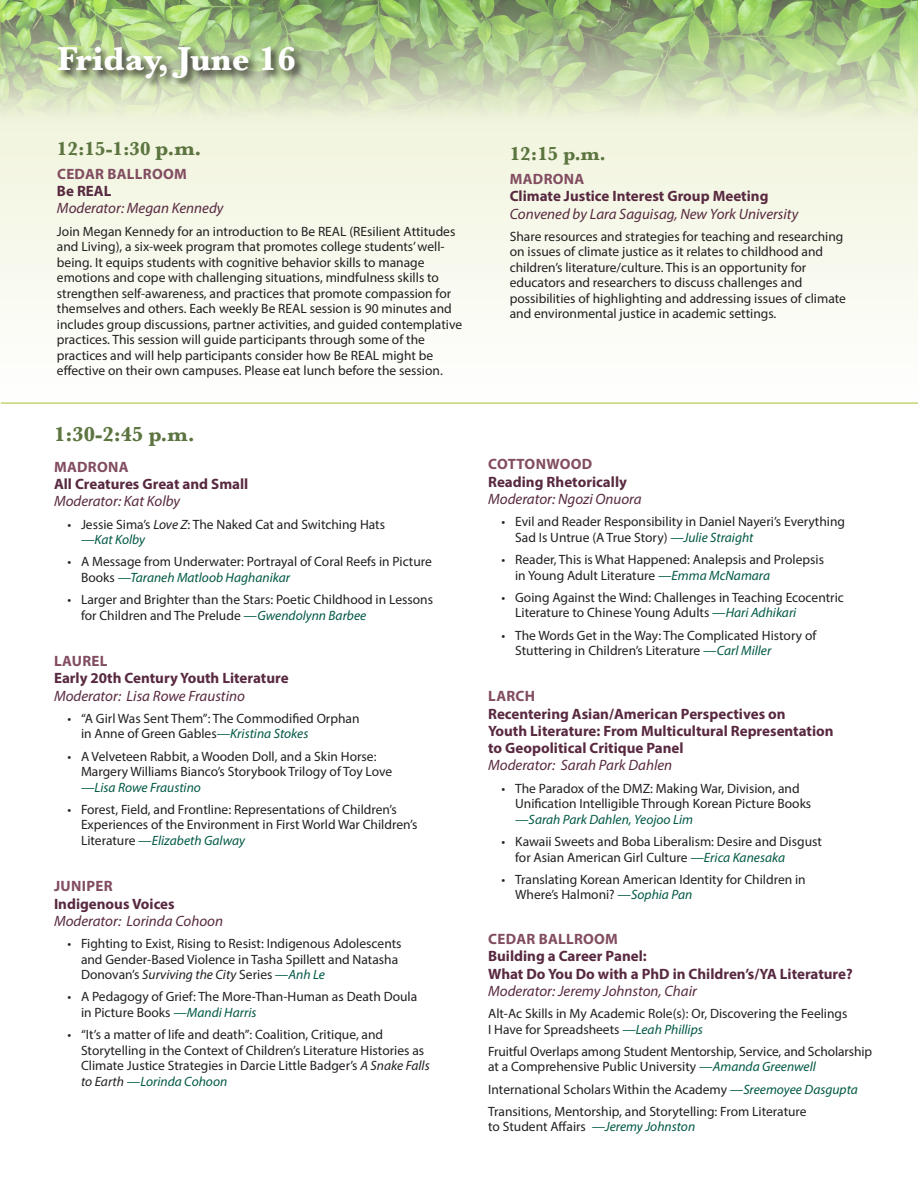
<style>
.page{position:relative;width:918px;height:1188px;background:#fff}
.page>*{position:absolute;margin:0;border:0;box-sizing:border-box;transform-origin:0 0}
.Heading_1{font:700 34.5px "Baskerville";color:#fff}
.body_text{font:700 21px "Baskerville";color:#5c7540}
.Time_subhead{font:700 19.5px "Baskerville";color:#5c7540}
.class_location{font:700 15px/17.2px "Myriad Pro";color:#582940}
.class_location-2{font:italic 15px/17.2px "Myriad Pro";color:#582940}
.body_text-2{font:13.5px/15.6px "Myriad Pro";color:#231f20}
.s1{font-size:21px}
.s2{font-weight:700;font-style:normal;color:#824d61}
.s3{font-weight:700;font-style:normal}
.s4{color:#824d61}
.s5{font-weight:400;font-style:italic}
.s6{font-style:italic}
.s7{font-style:italic;color:#005845}
</style>
<div class="page">
<svg style="left:0;top:119px;width:918px;height:284px;fill:#f8f9ed"></svg>
<img style="left:0;top:0;width:918px;height:119px">
<div style="left:56px;top:44px;width:250px;height:46px;background:#231f20;opacity:.75"></div>
<hr style="left:1px;top:402px;width:917px;height:2px;background:#c6d371">
<hr style="left:0;top:0;width:1px;height:118px;background:#c6d371">
<p class="Heading_1" style="left:57px;top:35px;width:240px">Friday, June 16</p>
<p class="Time_subhead" style="left:57px;top:135px;width:146px">12:15-1:30 <span class="s1">p.m.</span></p>
<p class="class_location-2" style="left:57px;top:165px;width:168px"><span class="s2">CEDAR BALLROOM<br></span><span class="s3">Be REAL<br></span>Moderator: Megan Kennedy</p>
<p class="body_text-2" style="left:57px;top:223px;width:407px">Join Megan Kennedy for an introduction to Be REAL (REsilient Attitudes and Living), a six-week program that promotes college students’ well&shy;being. It equips students with cognitive behavior skills to manage emotions and cope with challenging situations, mindfulness skills to strengthen self-awareness, and practices that promote compassion for themselves and others. Each weekly Be REAL session is 90 minutes and includes group discussions, partner activities, and guided contemplative practices. This session will guide participants through some of the practices and will help participants consider how Be REAL might be effective on their own campuses. Please eat lunch before the session.</p>
<p class="body_text" style="left:54px;top:420px;width:142px">1:30-2:45 p.m.</p>
<p class="class_location" style="left:54px;top:458px;width:196px"><span class="s4">MADRONA<br></span>All Creatures Great and Small<br><span class="s5">Moderator: Kat Kolby</span></p>
<p class="body_text-2" style="left:81px;top:516px;width:306px;text-indent:-14px">• Jessie Sima’s <span class="s6">Love Z</span>: The Naked Cat and Switching Hats <span class="s7">—Kat Kolby</span></p>
<p class="body_text-2" style="left:81px;top:554px;width:352px;text-indent:-14px">• A Message from Underwater: Portrayal of Coral Reefs in Picture<br>Books <span class="s7">—Taraneh Matloob Haghanikar</span></p>
<p class="body_text-2" style="left:81px;top:592px;width:354px;text-indent:-14px">• Larger and Brighter than the Stars: Poetic Childhood in Lessons for Children and The Prelude <span class="s7">—Gwendolynn Barbee</span></p>
<p class="class_location" style="left:54px;top:652px;width:236px"><span class="s4">LAUREL<br></span>Early 20th Century Youth Literature<br><span class="s5">Moderator: Lisa Rowe Fraustino</span></p>
<p class="body_text-2" style="left:81px;top:710px;width:280px;text-indent:-14px">• “A Girl Was Sent Them”: The Commodified Orphan in Anne of Green Gables<span class="s7">—Kristina Stokes</span></p>
<p class="body_text-2" style="left:81px;top:748px;width:313px;text-indent:-14px">• A Velveteen Rabbit, a Wooden Doll, and a Skin Horse:<br>Margery Williams Bianco’s Storybook Trilogy of Toy Love <span class="s7">—Lisa Rowe Fraustino</span></p>
<p class="body_text-2" style="left:81px;top:801px;width:338px;text-indent:-14px">• Forest, Field, and Frontline: Representations of Children’s<br>Experiences of the Environment in First World War Children’s<br>Literature <span class="s7">—Elizabeth Galway</span></p>
<p class="class_location-2" style="left:54px;top:877px;width:171px"><span class="s2">JUNIPER<br></span><span class="s3">Indigenous Voices<br></span>Moderator: Lorinda Cohoon</p>
<p class="body_text-2" style="left:81px;top:936px;width:322px;text-indent:-14px">• Fighting to Exist, Rising to Resist: Indigenous Adolescents and Gender-Based Violence in Tasha Spillett and Natasha<br>Donovan’s <span class="s6">Surviving the City</span> Series <span class="s7">—Anh Le</span></p>
<p class="body_text-2" style="left:81px;top:989px;width:338px;text-indent:-14px">• A Pedagogy of Grief: The More-Than-Human as Death Doula in Picture Books <span class="s7">—Mandi Harris</span></p>
<p class="body_text-2" style="left:81px;top:1027px;width:350px;text-indent:-14px">• “It’s a matter of life and death”: Coalition, Critique, and Storytelling in the Context of Children’s Literature Histories as Climate Justice Strategies in Darcie Little Badger’s <span class="s6">A Snake Falls to Earth</span> <span class="s7">—Lorinda Cohoon</span></p>
<p class="Time_subhead" style="left:510px;top:140px;width:98px">12:15 p.m.</p>
<p class="class_location-2" style="left:510px;top:170px;width:290px"><span class="s2">MADRONA<br></span><span class="s3">Climate Justice Interest Group Meeting<br></span>Convened by Lara Saguisag, New York University</p>
<p class="body_text-2" style="left:510px;top:228px;width:338px">Share resources and strategies for teaching and researching on issues of climate justice as it relates to childhood and children’s literature/culture. This is an opportunity for educators and researchers to discuss challenges and possibilities of highlighting and addressing issues of climate and environmental justice in academic settings.</p>
<p class="class_location-2" style="left:488px;top:456px;width:155px"><span class="s2">COTTONWOOD<br></span><span class="s3">Reading Rhetorically<br></span>Moderator: Ngozi Onuora</p>
<p class="body_text-2" style="left:515px;top:514px;width:331px;text-indent:-14px">• Evil and Reader Responsibility in Daniel Nayeri’s Everything<br>Sad Is Untrue (A True Story) <span class="s7">—Julie Straight</span></p>
<p class="body_text-2" style="left:515px;top:552px;width:310px;text-indent:-14px">• Reader, This is What Happened: Analepsis and Prolepsis in Young Adult Literature <span class="s7">—Emma McNamara</span></p>
<p class="body_text-2" style="left:515px;top:589px;width:330px;text-indent:-14px">• Going Against the Wind: Challenges in Teaching Ecocentric<br>Literature to Chinese Young Adults <span class="s7">—Hari Adhikari</span></p>
<p class="body_text-2" style="left:515px;top:627px;width:303px;text-indent:-14px">• The Words Get in the Way: The Complicated History of<br>Stuttering in Children’s Literature <span class="s7">—Carl Miller</span></p>
<p class="class_location" style="left:488px;top:687px;width:347px"><span class="s4">LARCH<br></span>Recentering Asian/American Perspectives on<br>Youth Literature: From Multicultural Representation to Geopolitical Critique Panel<br><span class="s5">Moderator: Sarah Park Dahlen</span></p>
<p class="body_text-2" style="left:515px;top:780px;width:298px;text-indent:-14px">• The Paradox of the DMZ: Making War, Division, and<br>Unification Intelligible Through Korean Picture Books <span class="s7">—Sarah Park Dahlen, Yeojoo Lim</span></p>
<p class="body_text-2" style="left:515px;top:834px;width:308px;text-indent:-14px">• Kawaii Sweets and Boba Liberalism: Desire and Disgust for Asian American Girl Culture <span class="s7">—Erica Kanesaka</span></p>
<p class="body_text-2" style="left:515px;top:871px;width:292px;text-indent:-14px">• Translating Korean American Identity for Children in<br>Where’s Halmoni? <span class="s7">—Sophia Pan</span></p>
<p class="class_location" style="left:488px;top:930px;width:366px"><span class="s4">CEDAR BALLROOM<br></span>Building a Career Panel:<br>What Do You Do with a PhD in Children’s/YA Literature?<br><span class="s5">Moderator: Jeremy Johnston, Chair</span></p>
<p class="body_text-2" style="left:488px;top:1006px;width:361px">Alt-Ac Skills in My Academic Role(s): Or, Discovering the Feelings<br>I Have for Spreadsheets <span class="s7">—Leah Phillips</span></p>
<p class="body_text-2" style="left:488px;top:1043px;width:385px">Fruitful Overlaps among Student Mentorship, Service, and Scholarship at a Comprehensive Public University <span class="s7">—Amanda Greenwell</span></p>
<p class="body_text-2" style="left:488px;top:1081px;width:371px">International Scholars Within the Academy <span class="s7">—Sreemoyee Dasgupta</span></p>
<p class="body_text-2" style="left:488px;top:1103px;width:320px">Transitions, Mentorship, and Storytelling: From Literature to Student Affairs <span class="s7">—Jeremy Johnston</span></p>
</div>
